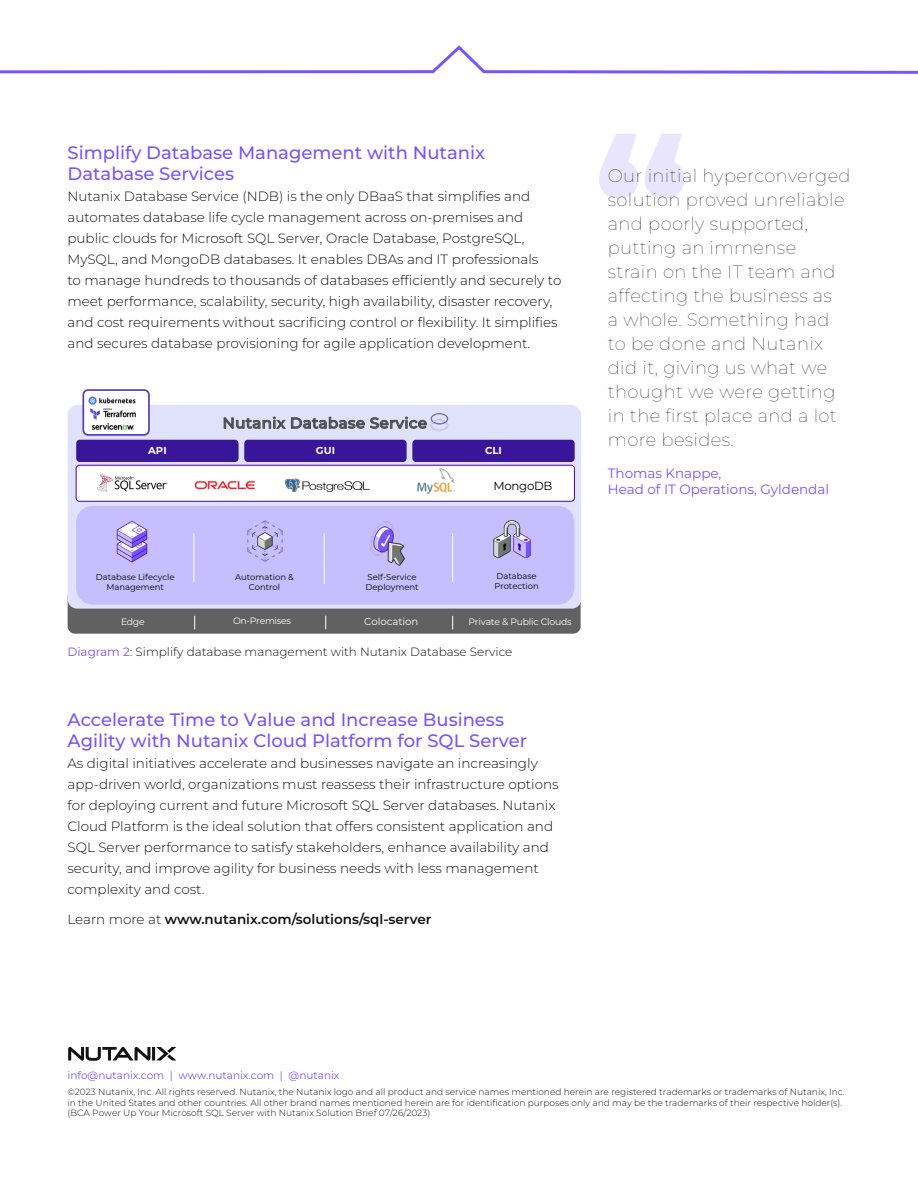
<style>
.page{position:relative;width:918px;height:1188px;background:#fff}
.page>*{position:absolute;margin:0;border:0;box-sizing:border-box;transform-origin:0 0}
.Pull_Quote{font:100 18px/24px "Montserrat";letter-spacing:.02em;color:#131313}
.H2_Headline{font:500 18px/21px "Montserrat";color:#7855fa}
.t1{font:500 14.85px "Montserrat";letter-spacing:.02em;color:#4e4e4e}
.Body_Text{font:300 13.5px/21px "Montserrat";color:#131313}
.Body_Text-2{font:600 13.5px "Montserrat";color:#131313}
.Quote_Title_Company_Attribution{font:13.5px/16.5px "Montserrat";color:#7855fa}
.Body_Text-3{font:300 12px "Montserrat";color:#131313}
.t2{font:11.85px "Montserrat";letter-spacing:-.025em;color:#000}
.Copyright-Contact{font:10.5px "Montserrat";color:#7855fa}
.t3{font:10.05px "Montserrat";color:#fff}
.t4{font:700 10.05px "Montserrat";color:#fff}
.t5{font:9.3px "Montserrat";letter-spacing:-.025em;color:#fff}
.Copyright-Legal{font:300 9px/10.5px "Montserrat";color:#131313}
.t6{font:8.4px/10.1px "Montserrat";color:#000;text-align:center}
.s1{font-weight:400;color:#7855fa}
.s2{font-weight:300}
</style>
<div class="page">
<svg style="left:0;top:45px;width:918px;height:29px"></svg>
<svg style="left:68px;top:1047px;width:108px;height:14px"></svg>
<svg style="left:599px;top:134px;width:85px;height:65px"></svg>
<div style="left:68px;top:590px;width:513px;height:44px;background:#616161;border-radius:7px"></div>
<svg style="left:68px;top:405px;width:513px;height:204px;background:#dcddf9"></svg>
<div style="left:76px;top:506px;width:498px;height:99px;background:#c6befe;border-radius:16px"></div>
<svg style="left:194px;top:616px;width:1px;height:13px"></svg>
<svg style="left:325px;top:616px;width:1px;height:13px"></svg>
<svg style="left:452px;top:616px;width:1px;height:13px"></svg>
<div style="left:76px;top:440px;width:163px;height:22px;background:#391699;border-radius:4px"></div>
<div style="left:412px;top:440px;width:163px;height:22px;background:#391699;border-radius:4px"></div>
<div style="left:244px;top:440px;width:163px;height:22px;background:#391699;border-radius:4px"></div>
<div style="left:76px;top:465px;width:498px;height:36px;background:#fff;border-radius:3px"></div>
<div style="left:76px;top:465px;width:499px;height:37px;border:1px solid #4b00aa;border-radius:3px"></div>
<img style="left:97px;top:473px;width:70px;height:19px">
<img style="left:195px;top:481px;width:60px;height:9px">
<img style="left:285px;top:479px;width:85px;height:12px">
<img style="left:417px;top:468px;width:38px;height:26px">
<img style="left:423px;top:412px;width:33px;height:20px">
<div style="left:83px;top:390px;width:66px;height:45px;background:#fff;border-radius:5px"></div>
<div style="left:82px;top:389px;width:68px;height:47px;border:2px solid #563cb8;border-radius:5px"></div>
<img style="left:88px;top:397px;width:47px;height:8px">
<img style="left:90px;top:409px;width:45px;height:11px">
<img style="left:91px;top:423px;width:44px;height:7px">
<img style="left:247px;top:520px;width:36px;height:42px">
<img style="left:116px;top:521px;width:32px;height:42px">
<img style="left:493px;top:520px;width:38px;height:38px">
<img style="left:370px;top:521px;width:35px;height:45px">
<hr style="left:194px;top:533px;width:1px;height:49px;background:#fff">
<hr style="left:324px;top:533px;width:1px;height:51px;background:#fff">
<hr style="left:452px;top:533px;width:1px;height:49px;background:#fff">
<p class="H2_Headline" style="left:68px;top:142px;width:419px">Simplify Database Management with Nutanix<br>Database Services</p>
<p class="Body_Text" style="left:68px;top:186px;width:495px">Nutanix Database Service (NDB) is the only DBaaS that simplifies and automates database life cycle management across on-premises and public clouds for Microsoft SQL Server, Oracle Database, PostgreSQL, MySQL, and MongoDB databases. It enables DBAs and IT professionals<br>to manage hundreds to thousands of databases efficiently and securely to meet performance, scalability, security, high availability, disaster recovery, and cost requirements without sacrificing control or flexibility. It simplifies and secures database provisioning for agile application development.</p>
<p class="t1" style="left:223px;top:413px;width:206px">Nutanix Database Service</p>
<p class="t4" style="left:148px;top:443px;width:20px">API</p>
<p class="t4" style="left:316px;top:443px;width:21px">GUI</p>
<p class="t4" style="left:485px;top:443px;width:18px">CLI</p>
<p class="t2" style="left:494px;top:477px;width:60px">MongoDB</p>
<p class="t6" style="left:96px;top:572px;width:80px">Database Lifecycle<br>Management</p>
<p class="t6" style="left:235px;top:571px;width:60px">Automation &amp;<br>Control</p>
<p class="t6" style="left:366px;top:572px;width:54px;text-align:left">Self-Service<br>Deployment</p>
<p class="t6" style="left:494px;top:571px;width:46px;text-align:left">Database<br>Protection</p>
<p class="t5" style="left:233px;top:614px;width:60px">On-Premises</p>
<p class="t5" style="left:469px;top:615px;width:105px">Private &amp; Public Clouds</p>
<p class="t5" style="left:121px;top:615px;width:25px">Edge</p>
<p class="t3" style="left:364px;top:614px;width:56px">Colocation</p>
<p class="Body_Text-3" style="left:68px;top:643px;width:446px"><span class="s1">Diagram 2:</span> Simplify database management with Nutanix Database Service</p>
<p class="H2_Headline" style="left:68px;top:709px;width:461px">Accelerate Time to Value and Increase Business<br>Agility with Nutanix Cloud Platform for SQL Server</p>
<p class="Body_Text" style="left:68px;top:753px;width:493px">As digital initiatives accelerate and businesses navigate an increasingly app-driven world, organizations must reassess their infrastructure options for deploying current and future Microsoft SQL Server databases. Nutanix Cloud Platform is the ideal solution that offers consistent application and SQL Server performance to satisfy stakeholders, enhance availability and security, and improve agility for business needs with less management complexity and cost.</p>
<p class="Body_Text-2" style="left:68px;top:910px;width:365px"><span class="s2">Learn more at</span> www.nutanix.com/solutions/sql-server</p>
<p class="Pull_Quote" style="left:608px;top:163px;width:244px">Our initial hyperconverged solution proved unreliable and poorly supported, putting an immense<br>strain on the IT team and affecting the business as<br>a whole. Something had to be done and Nutanix did it, giving us what we thought we were getting in the first place and a lot more besides.</p>
<p class="Quote_Title_Company_Attribution" style="left:608px;top:464px;width:223px">Thomas Knappe,<br>Head of IT Operations, Gyldendal</p>
<p class="Copyright-Contact" style="left:68px;top:1068px;width:274px">info@nutanix.com | www.nutanix.com | @nutanix</p>
<p class="Copyright-Legal" style="left:68px;top:1087px;width:779px">©2023 Nutanix, Inc. All rights reserved. Nutanix, the Nutanix logo and all product and service names mentioned herein are registered trademarks or trademarks of Nutanix, Inc. in the United States and other countries. All other brand names mentioned herein are for identification purposes only and may be the trademarks of their respective holder(s). (BCA Power Up Your Microsoft SQL Server with Nutanix Solution Brief 07/26/2023)</p>
</div>
